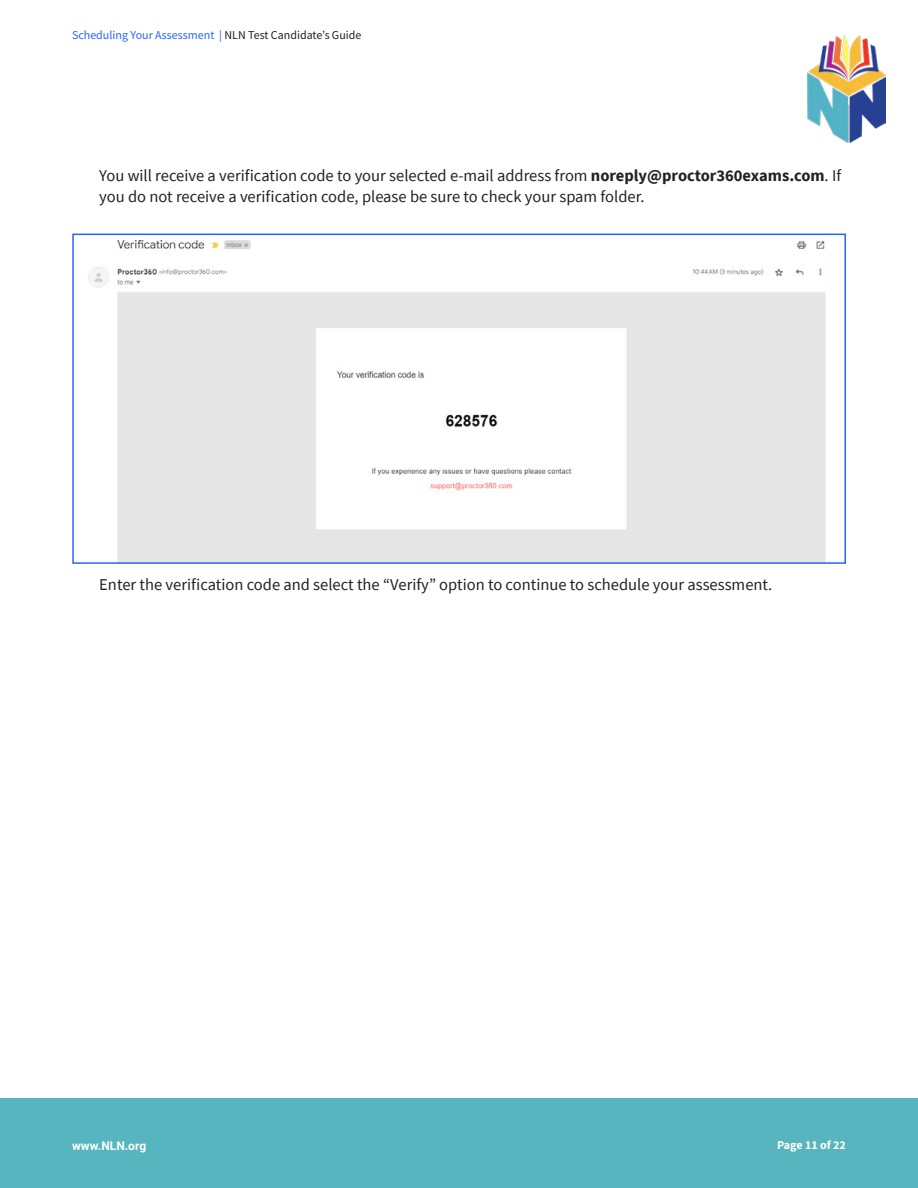
<style>
.page{position:relative;width:918px;height:1188px;background:#fff}
.page>*{position:absolute;margin:0;border:0;box-sizing:border-box;transform-origin:0 0}
.t1{font:16.5px/21px "Source Sans Pro";color:#222}
.t2{font:12px "Source Sans Variable";color:#2962ff}
.t3{font:700 12px "Roboto";color:#fff}
.t4{font:700 12px "Source Sans Pro";letter-spacing:-.005em;color:#fff}
.s1{color:#222}
.s2{font-weight:700}
</style>
<div class="page">
<div style="left:0;top:1098px;width:918px;height:90px;background:#56b5bf"></div>
<img style="left:807px;top:35px;width:79px;height:108px">
<img style="left:88px;top:240px;width:738px;height:321px">
<div style="left:72px;top:234px;width:774px;height:330px;border:2px solid #2962ff"></div>
<p class="t2" style="left:72px;top:28px;width:291px">Scheduling Your Assessment | <span class="s1">NLN Test Candidate’s Guide</span></p>
<p class="t1" style="left:99px;top:165px;width:743px">You will receive a verification code to your selected e-mail address from <span class="s2">noreply@proctor360exams.com</span>. If you do not receive a verification code, please be sure to check your spam folder.</p>
<p class="t1" style="left:99px;top:574px;width:675px">Enter the verification code and select the “Verify” option to continue to schedule your assessment.</p>
<p class="t3" style="left:72px;top:1137px;width:76px">www.NLN.org</p>
<p class="t4" style="left:777px;top:1137px;width:70px">Page 11 of 22</p>
</div>
